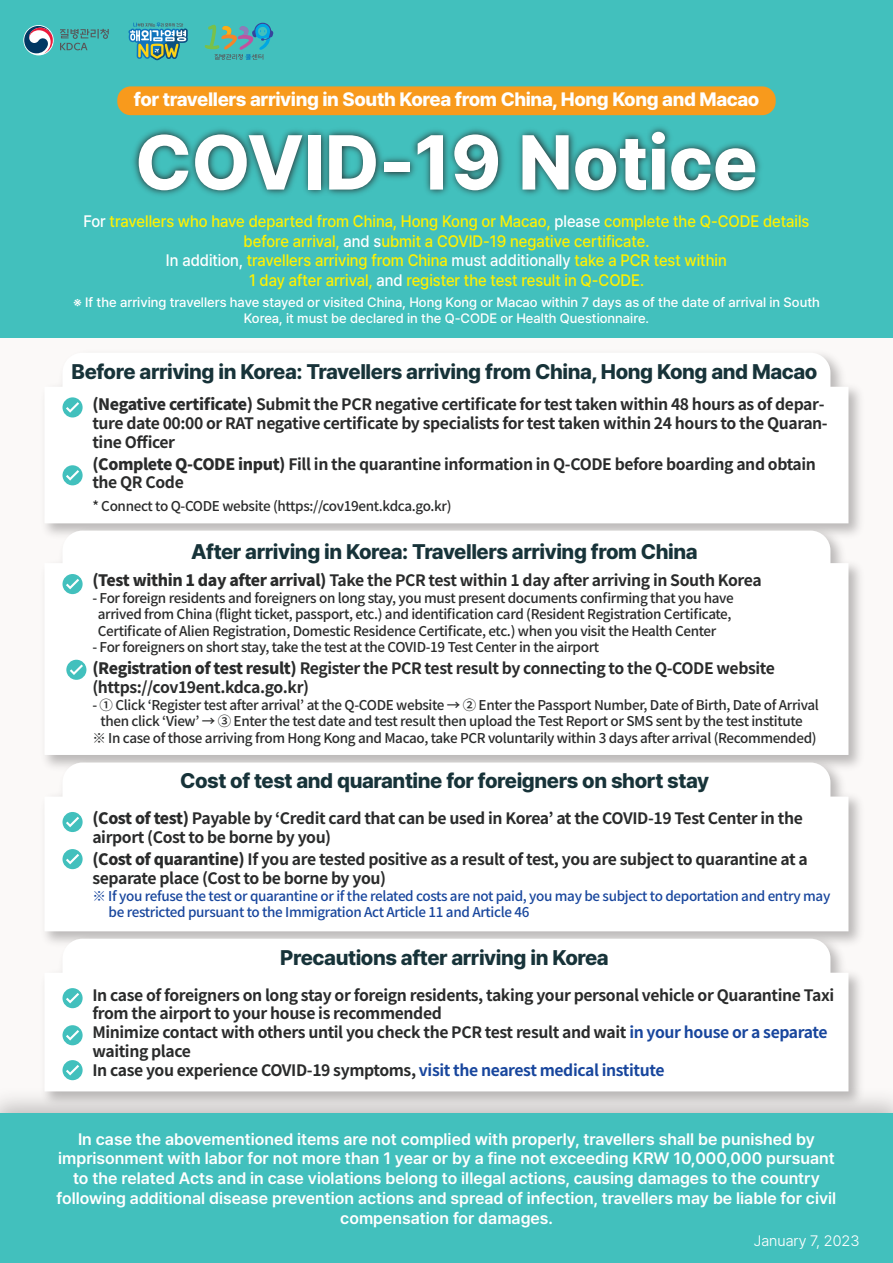
<style>
.page{position:relative;width:893px;height:1263px;background:#fff}
.page>*{position:absolute;margin:0;border:0;box-sizing:border-box;transform-origin:0 0}
.t1{font:800 76.8px "Pretendard";color:#fff}
.t2{font:800 21px "Pretendard";letter-spacing:-.02em;color:#173339}
.t3{font:800 19.2px "Pretendard";letter-spacing:-.02em;color:#fff}
.t4{font:600 16.5px/19.8px "Pretendard";color:#fff;text-align:center}
.t5{font:500 16.5px/19.8px "Pretendard";color:#fff101;text-align:center;scale:.93 1}
.t6{font:700 15.75px/18.9px "Noto Sans CJ Kkr";letter-spacing:-.025em;color:#2a2b2b}
.t7{font:300 15px "Pretendard";color:#fff}
.t8{font:500 13.5px/16.5px "Noto Sans CJ Kkr";letter-spacing:-.025em;color:#2a2b2b}
.t9{font:500 13.5px/16.5px "Noto Sans CJ Kkr";letter-spacing:-.025em;color:#18469d}
.t10{font:500 13.5px/16.2px "Pretendard";color:#fff;text-align:center}
.s1{color:#fff}
.s2{font-weight:900}
.s3{color:#18469d}
</style>
<div class="page">
<img style="left:0;top:1098px;width:893px;height:16px">
<div style="left:0;top:1114px;width:893px;height:149px;background:#42c0bd"></div>
<div style="left:0;top:0;width:893px;height:337px;background:#42c0bd"></div>
<svg style="left:128px;top:23px;width:60px;height:37px"></svg>
<svg style="left:205px;top:23px;width:69px;height:37px"></svg>
<svg style="left:23px;top:25px;width:31px;height:30px"></svg>
<svg style="left:24px;top:26px;width:29px;height:28px"></svg>
<svg style="left:60px;top:29px;width:49px;height:21px"></svg>
<img style="left:117px;top:105px;width:659px;height:90px">
<img style="left:848px;top:388px;width:12px;height:134px">
<div style="left:117px;top:86px;width:659px;height:29px;background:#f89a1c;border-radius:13px"></div>
<div style="left:63px;top:397px;width:20px;height:20px;background:#42c0bd;border-radius:50%"></div>
<svg style="left:66px;top:402px;width:13px;height:11px"></svg>
<div style="left:63px;top:465px;width:20px;height:20px;background:#42c0bd;border-radius:50%"></div>
<svg style="left:66px;top:470px;width:13px;height:11px"></svg>
<img style="left:45px;top:522px;width:815px;height:232px">
<svg style="left:45px;top:531px;width:803px;height:223px"></svg>
<div style="left:63px;top:574px;width:20px;height:20px;background:#42c0bd;border-radius:50%"></div>
<svg style="left:66px;top:579px;width:13px;height:10px"></svg>
<div style="left:66px;top:660px;width:20px;height:20px;background:#42c0bd;border-radius:50%"></div>
<svg style="left:70px;top:664px;width:13px;height:11px"></svg>
<img style="left:45px;top:754px;width:815px;height:176px">
<svg style="left:45px;top:762px;width:803px;height:168px"></svg>
<div style="left:63px;top:812px;width:20px;height:20px;background:#42c0bd;border-radius:50%"></div>
<svg style="left:66px;top:817px;width:13px;height:10px"></svg>
<div style="left:63px;top:849px;width:20px;height:20px;background:#42c0bd;border-radius:50%"></div>
<svg style="left:66px;top:854px;width:13px;height:10px"></svg>
<img style="left:36px;top:930px;width:832px;height:181px">
<svg style="left:44px;top:939px;width:804px;height:152px"></svg>
<div style="left:63px;top:988px;width:20px;height:20px;background:#42c0bd;border-radius:50%"></div>
<svg style="left:66px;top:993px;width:13px;height:10px"></svg>
<div style="left:63px;top:1025px;width:20px;height:20px;background:#42c0bd;border-radius:50%"></div>
<svg style="left:66px;top:1030px;width:13px;height:10px"></svg>
<div style="left:63px;top:1060px;width:20px;height:20px;background:#42c0bd;border-radius:50%"></div>
<svg style="left:66px;top:1065px;width:13px;height:10px"></svg>
<p class="t3" style="left:134px;top:88px;width:627px">for travellers arriving in South Korea from China, Hong Kong and Macao</p>
<h1 class="t1" style="left:135px;top:118px;width:624px">COVID-19 Notice</h1>
<p class="t5" style="left:84px;top:211px;width:782px"><span class="s1">For</span> travellers who have departed from China, Hong Kong or Macao, <span class="s1">please</span> complete the Q-CODE details before arrival, <span class="s1">and s</span>ubmit a COVID-19 negative certificate.<br><span class="s1">In addition,</span> travellers arriving from China <span class="s1">must additionally</span> take a PCR test within<br>1 day after arrival, <span class="s1">and</span> register the test result in Q-CODE.</p>
<p class="t10" style="left:73px;top:294px;width:748px">※ If the arriving travellers have stayed or visited China, Hong Kong or Macao within 7 days as of the date of arrival in South<br>Korea, it must be declared in the Q-CODE or Health Questionnaire.</p>
<h2 class="t2" style="left:72px;top:360px;width:747px">Before arriving in Korea: Travellers arriving from China, Hong Kong and Macao</h2>
<p class="t6" style="left:92px;top:395px;width:737px"><span class="s2">(Negative certificate)</span> Submit the PCR negative certificate for test taken within 48 hours as of depar&shy;ture date 00:00 or RAT negative certificate by specialists for test taken within 24 hours to the Quaran&shy;tine Officer</p>
<p class="t6" style="left:92px;top:455px;width:725px"><span class="s2">(Complete Q-CODE input)</span> Fill in the quarantine information in Q-CODE before boarding and obtain the QR Code</p>
<p class="t8" style="left:92px;top:498px;width:361px">* Connect to Q-CODE website (https://cov19ent.kdca.go.kr)</p>
<h2 class="t2" style="left:191px;top:539px;width:508px">After arriving in Korea: Travellers arriving from China</h2>
<p class="t6" style="left:92px;top:572px;width:671px"><span class="s2">(Test within 1 day after arrival)</span> Take the PCR test within 1 day after arriving in South Korea</p>
<p class="t8" style="left:98px;top:590px;width:637px;text-indent:-5px">- For foreign residents and foreigners on long stay, you must present documents confirming that you have arrived from China (flight ticket, passport, etc.) and identification card (Resident Registration Certificate,<br>Certificate of Alien Registration, Domestic Residence Certificate, etc.) when you visit the Health Center</p>
<p class="t8" style="left:92px;top:639px;width:508px">- For foreigners on short stay, take the test at the COVID-19 Test Center in the airport</p>
<p class="t6" style="left:92px;top:659px;width:684px"><span class="s2">(Registration of test result)</span> Register the PCR test result by connecting to the Q-CODE website (https://cov19ent.kdca.go.kr)</p>
<p class="t8" style="left:92px;top:697px;width:728px;text-align:center">- ① Click ‘Register test after arrival’ at the Q-CODE website → ② Enter the Passport Number, Date of Birth, Date of Arrival then click ‘View’ → ③ Enter the test date and test result then upload the Test Report or SMS sent by the test institute<br>※ In case of those arriving from Hong Kong and Macao, take PCR voluntarily within 3 days after arrival (Recommended)</p>
<h2 class="t2" style="left:180px;top:768px;width:531px">Cost of test and quarantine for foreigners on short stay</h2>
<p class="t6" style="left:92px;top:809px;width:712px"><span class="s2">(Cost of test)</span> Payable by ‘Credit card that can be used in Korea’ at the COVID-19 Test Center in the airport (Cost to be borne by you)</p>
<p class="t6" style="left:92px;top:850px;width:717px"><span class="s2">(Cost of quarantine)</span> If you are tested positive as a result of test, you are subject to quarantine at a separate place (Cost to be borne by you)</p>
<p class="t9" style="left:109px;top:888px;width:723px;text-indent:-16px">※ If you refuse the test or quarantine or if the related costs are not paid, you may be subject to deportation and entry may be restricted pursuant to the Immigration Act Article 11 and Article 46</p>
<h2 class="t2" style="left:280px;top:946px;width:330px">Precautions after arriving in Korea</h2>
<p class="t6" style="left:92px;top:986px;width:743px">In case of foreigners on long stay or foreign residents, taking your personal vehicle or Quarantine Taxi from the airport to your house is recommended<br>Minimize contact with others until you check the PCR test result and wait <span class="s3">in your house or a separate </span>waiting place<br>In case you experience COVID-19 symptoms, <span class="s3">visit the nearest medical institute</span></p>
<p class="t4" style="left:57px;top:1129px;width:781px">In case the abovementioned items are not complied with properly, travellers shall be punished by imprisonment with labor for not more than 1 year or by a fine not exceeding KRW 10,000,000 pursuant to the related Acts and in case violations belong to illegal actions, causing damages to the country following additional disease prevention actions and spread of infection, travellers may be liable for civil compensation for damages.</p>
<p class="t7" style="left:754px;top:1232px;width:107px">January 7, 2023</p>
</div>
